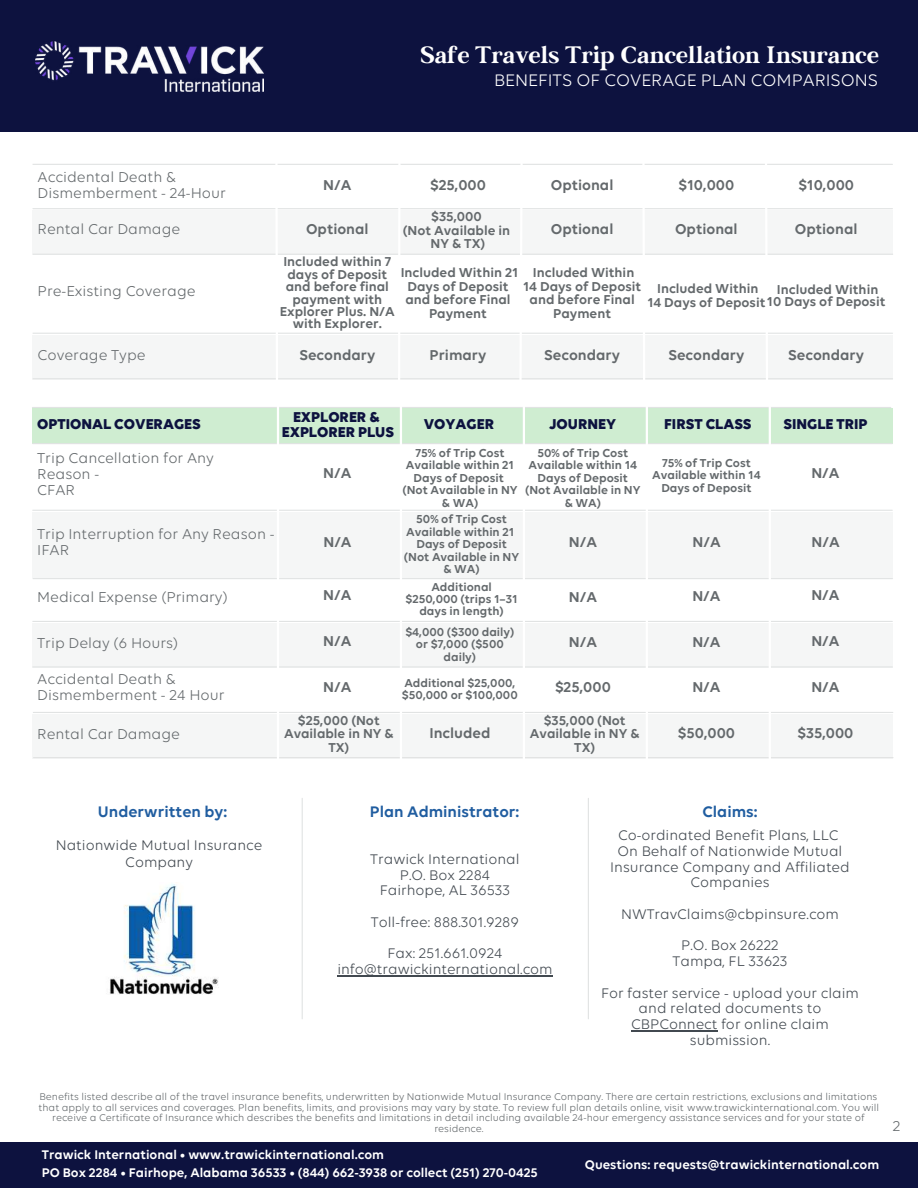
<style>
.page{position:relative;width:918px;height:1188px;background:#fff}
.page>*{position:absolute;margin:0;border:0;box-sizing:border-box;transform-origin:0 0}
.t1{font:24px "Magical Source";color:#fff}
.t2{font:18px "Volte";color:#fff}
.t3{font:600 16.5px "Volte";color:#205da0}
.t4{font:15.45px/15.8px "Volte";color:#64696c}
.t5{font:600 15.45px "Volte";color:#64696c}
.t6{font:700 15.45px/15.8px "Volte";color:#0d123f;text-align:center}
.t7{font:15px/15.8px "Volte";color:#424950;text-align:center}
.t8{font:600 13.95px/13.5px "Volte";color:#64696c;text-align:center}
.t9{font:600 13.5px/18px "Volte";color:#fff}
.t10{font:600 12.45px/12.5px "Volte";color:#64696c;text-align:center}
.t11{font:10.5px/10.5px "Volte";color:#64696c;text-align:center}
</style>
<div class="page">
<div style="left:0;top:1142px;width:918px;height:46px;background:#0d123f"></div>
<div style="left:32px;top:408px;width:860px;height:35px;background:#cfedd1"></div>
<hr style="left:32px;top:407px;width:859px;height:1px;background:#e1e3e3">
<div style="left:32px;top:512px;width:860px;height:66px;background:#f5f6f6"></div>
<div style="left:32px;top:623px;width:860px;height:44px;background:#f5f6f6"></div>
<hr style="left:33px;top:510px;width:859px;height:1px;background:#e1e3e3">
<hr style="left:33px;top:621px;width:859px;height:1px;background:#e1e3e3">
<hr style="left:33px;top:578px;width:860px;height:1px;background:#e1e3e3">
<hr style="left:33px;top:666px;width:859px;height:2px;background:#e1e3e3">
<hr style="left:33px;top:443px;width:859px;height:1px;background:#e1e3e3">
<div style="left:32px;top:714px;width:861px;height:44px;background:#f5f6f6"></div>
<hr style="left:33px;top:712px;width:860px;height:1px;background:#e1e3e3">
<hr style="left:34px;top:757px;width:859px;height:1px;background:#e1e3e3">
<hr style="left:400px;top:210px;width:2px;height:878px;background:#fff">
<hr style="left:646px;top:210px;width:2px;height:818px;background:#fff">
<hr style="left:523px;top:210px;width:2px;height:810px;background:#fff">
<hr style="left:769px;top:210px;width:2px;height:791px;background:#fff">
<hr style="left:277px;top:210px;width:2px;height:879px;background:#fff">
<hr style="left:302px;top:798px;width:1px;height:221px;background:#e1e3e3">
<hr style="left:588px;top:798px;width:1px;height:221px;background:#e1e3e3">
<img style="left:109px;top:884px;width:110px;height:111px">
<hr style="left:631px;top:1030px;width:86px;height:1px;background:#424950">
<hr style="left:337px;top:975px;width:216px;height:1px;background:#424950">
<div style="left:0;top:0;width:918px;height:132px;background:#0d123f"></div>
<img style="left:35px;top:41px;width:229px;height:51px">
<div style="left:32px;top:210px;width:860px;height:45px;background:#f5f6f6"></div>
<div style="left:32px;top:335px;width:860px;height:44px;background:#f5f6f6"></div>
<hr style="left:33px;top:208px;width:859px;height:1px;background:#e1e3e3">
<hr style="left:33px;top:333px;width:860px;height:1px;background:#e1e3e3">
<hr style="left:33px;top:254px;width:860px;height:1px;background:#e1e3e3">
<hr style="left:33px;top:378px;width:860px;height:1px;background:#e1e3e3">
<hr style="left:33px;top:164px;width:859px;height:1px;background:#e1e3e3">
<hr style="left:398px;top:151px;width:3px;height:235px;background:#fff">
<svg style="left:641px;top:164px;width:5px;height:216px"></svg>
<svg style="left:518px;top:164px;width:6px;height:216px"></svg>
<svg style="left:764px;top:164px;width:5px;height:216px"></svg>
<svg style="left:274px;top:164px;width:5px;height:216px"></svg>
<h3 class="t4" style="left:38px;top:170px;width:190px">Accidental Death &amp;<br>Dismemberment - 24-Hour</h3>
<h3 class="t4" style="left:38px;top:223px;width:144px">Rental Car Damage</h3>
<h3 class="t4" style="left:38px;top:284px;width:160px">Pre-Existing Coverage</h3>
<h3 class="t4" style="left:38px;top:349px;width:110px">Coverage Type</h3>
<h1 class="t1" style="left:420px;top:44px;width:460px">Safe Travels Trip Cancellation Insurance</h1>
<h2 class="t2" style="left:494px;top:72px;width:385px">BENEFITS OF COVERAGE PLAN COMPARISONS</h2>
<h3 class="t5" style="left:430px;top:178px;width:57px">$25,000</h3>
<h3 class="t8" style="left:403px;top:211px;width:109px">$35,000<br>(Not Available in<br>NY &amp; TX)</h3>
<h3 class="t5" style="left:679px;top:178px;width:57px">$10,000</h3>
<h3 class="t5" style="left:675px;top:223px;width:64px">Optional</h3>
<h3 class="t5" style="left:798px;top:178px;width:57px">$10,000</h3>
<h3 class="t5" style="left:795px;top:223px;width:64px">Optional</h3>
<h3 class="t5" style="left:551px;top:178px;width:64px">Optional</h3>
<h3 class="t5" style="left:551px;top:223px;width:64px">Optional</h3>
<h3 class="t5" style="left:323px;top:178px;width:30px">N/A</h3>
<h3 class="t5" style="left:306px;top:223px;width:64px">Optional</h3>
<h3 class="t8" style="left:280px;top:257px;width:117px;line-height:12.3px">Included within 7 days of Deposit and before final payment with<br>Explorer Plus. N/A with Explorer.</h3>
<h3 class="t5" style="left:299px;top:348px;width:77px">Secondary</h3>
<h3 class="t8" style="left:401px;top:267px;width:119px">Included Within 21<br>Days of Deposit and before Final<br>Payment</h3>
<h3 class="t8" style="left:523px;top:267px;width:120px">Included Within<br>14 Days of Deposit and before Final<br>Payment</h3>
<h3 class="t8" style="left:657px;top:283px;width:103px">Included Within</h3>
<h3 class="t8" style="left:647px;top:284px;width:240px;line-height:12.5px;text-align:left;text-indent:130px">Included Within<br>14 Days of Deposit10 Days of Deposit</h3>
<h3 class="t5" style="left:788px;top:348px;width:77px">Secondary</h3>
<h3 class="t5" style="left:544px;top:348px;width:77px">Secondary</h3>
<h3 class="t5" style="left:668px;top:348px;width:77px">Secondary</h3>
<h3 class="t5" style="left:430px;top:348px;width:58px">Primary</h3>
<h3 class="t6" style="left:37px;top:417px;width:165px">OPTIONAL COVERAGES</h3>
<h3 class="t4" style="left:37px;top:452px;width:178px">Trip Cancellation for Any<br>Reason -<br>CFAR</h3>
<h3 class="t4" style="left:37px;top:528px;width:239px">Trip Interruption for Any Reason -<br>IFAR</h3>
<h3 class="t4" style="left:37px;top:590px;width:192px">Medical Expense (Primary)</h3>
<h3 class="t4" style="left:37px;top:636px;width:143px">Trip Delay (6 Hours)</h3>
<h3 class="t4" style="left:37px;top:673px;width:189px">Accidental Death &amp;<br>Dismemberment - 24 Hour</h3>
<h3 class="t4" style="left:37px;top:727px;width:144px">Rental Car Damage</h3>
<h3 class="t6" style="left:282px;top:410px;width:114px">EXPLORER &amp;<br>EXPLORER PLUS</h3>
<h3 class="t6" style="left:549px;top:418px;width:68px">JOURNEY</h3>
<h3 class="t6" style="left:664px;top:418px;width:89px">FIRST CLASS</h3>
<h3 class="t5" style="left:323px;top:467px;width:30px">N/A</h3>
<h3 class="t6" style="left:424px;top:418px;width:72px">VOYAGER</h3>
<p class="t10" style="left:402px;top:448px;width:117px">75% of Trip Cost<br>Available within 21<br>Days of Deposit (Not Available in NY &amp; WA)</p>
<p class="t10" style="left:525px;top:448px;width:117px">50% of Trip Cost<br>Available within 14<br>Days of Deposit (Not Available in NY &amp; WA)</p>
<p class="t10" style="left:652px;top:457px;width:110px">75% of Trip Cost<br>Available within 14<br>Days of Deposit</p>
<h3 class="t5" style="left:323px;top:535px;width:30px">N/A</h3>
<h3 class="t5" style="left:323px;top:589px;width:30px">N/A</h3>
<h3 class="t5" style="left:323px;top:635px;width:30px">N/A</h3>
<h3 class="t5" style="left:323px;top:681px;width:30px">N/A</h3>
<h3 class="t8" style="left:284px;top:715px;width:111px">$25,000 (Not<br>Available in NY &amp;<br>TX)</h3>
<p class="t10" style="left:404px;top:514px;width:117px">50% of Trip Cost<br>Available within 21<br>Days of Deposit (Not Available in NY &amp; WA)</p>
<p class="t10" style="left:406px;top:581px;width:113px">Additional $250,000 (trips 1–31 days in length)</p>
<p class="t10" style="left:405px;top:627px;width:111px">$4,000 ($300 daily) or $7,000 ($500 daily)</p>
<p class="t10" style="left:402px;top:678px;width:117px;text-align:left">Additional $25,000, $50,000 or $100,000</p>
<h3 class="t5" style="left:429px;top:726px;width:63px">Included</h3>
<h3 class="t5" style="left:569px;top:535px;width:30px">N/A</h3>
<h3 class="t5" style="left:569px;top:590px;width:30px">N/A</h3>
<h3 class="t5" style="left:569px;top:636px;width:30px">N/A</h3>
<h3 class="t5" style="left:555px;top:681px;width:57px">$25,000</h3>
<h3 class="t8" style="left:530px;top:715px;width:111px">$35,000 (Not<br>Available in NY &amp;<br>TX)</h3>
<h3 class="t5" style="left:693px;top:535px;width:30px">N/A</h3>
<h3 class="t5" style="left:692px;top:589px;width:30px">N/A</h3>
<h3 class="t5" style="left:692px;top:635px;width:30px">N/A</h3>
<h3 class="t5" style="left:692px;top:680px;width:30px">N/A</h3>
<h3 class="t5" style="left:678px;top:726px;width:59px">$50,000</h3>
<h3 class="t6" style="left:784px;top:418px;width:86px">SINGLE TRIP</h3>
<h3 class="t5" style="left:811px;top:467px;width:30px">N/A</h3>
<h3 class="t5" style="left:812px;top:535px;width:30px">N/A</h3>
<h3 class="t5" style="left:811px;top:588px;width:30px">N/A</h3>
<h3 class="t5" style="left:811px;top:634px;width:30px">N/A</h3>
<h3 class="t5" style="left:811px;top:680px;width:30px">N/A</h3>
<h3 class="t5" style="left:798px;top:726px;width:57px">$35,000</h3>
<h3 class="t3" style="left:98px;top:805px;width:131px">Underwritten by:</h3>
<h3 class="t7" style="left:56px;top:838px;width:208px;line-height:16.8px">Nationwide Mutual Insurance<br>Company</h3>
<h3 class="t3" style="left:370px;top:805px;width:151px">Plan Administrator:</h3>
<h3 class="t7" style="left:370px;top:852px;width:151px">Trawick International<br>P.O. Box 2284<br>Fairhope, AL 36533</h3>
<h3 class="t7" style="left:371px;top:907px;width:150px;line-height:31.5px">Toll-free: 888.301.9289<br>Fax: 251.661.0924</h3>
<h3 class="t7" style="left:337px;top:962px;width:217px">info@trawickinternational.com</h3>
<h3 class="t3" style="left:702px;top:805px;width:57px">Claims:</h3>
<h3 class="t7" style="left:610px;top:829px;width:241px">Co-ordinated Benefit Plans, LLC<br>On Behalf of Nationwide Mutual<br>Insurance Company and Affiliated<br>Companies</h3>
<h3 class="t7" style="left:621px;top:899px;width:219px;line-height:31.5px">NWTravClaims@cbpinsure.com<br>P.O. Box 26222</h3>
<h3 class="t7" style="left:601px;top:947px;width:260px;line-height:31.5px">Tampa, FL 33623<br>For faster service - upload your claim</h3>
<h3 class="t7" style="left:631px;top:1002px;width:199px">and related documents to<br>CBPConnect for online claim submission.</h3>
<p class="t11" style="left:39px;top:1092px;width:842px">Benefits listed describe all of the travel insurance benefits, underwritten by Nationwide Mutual Insurance Company. There are certain restrictions, exclusions and limitations that apply to all services and coverages. Plan benefits, limits, and provisions may vary by state. To review full plan details online, visit www.trawickinternational.com. You will receive a Certificate of Insurance which describes the benefits and limitations in detail including available 24-hour emergency assistance services and for your state of residence.</p>
<p class="t9" style="left:42px;top:1147px;width:498px">Trawick International • www.trawickinternational.com<br>PO Box 2284 • Fairhope, Alabama 36533 • (844) 662-3938 or collect (251) 270-0425</p>
<p class="t9" style="left:585px;top:1157px;width:296px">Questions: requests@trawickinternational.com</p>
<h3 class="t4" style="left:893px;top:1119px;width:9px">2</h3>
</div>
